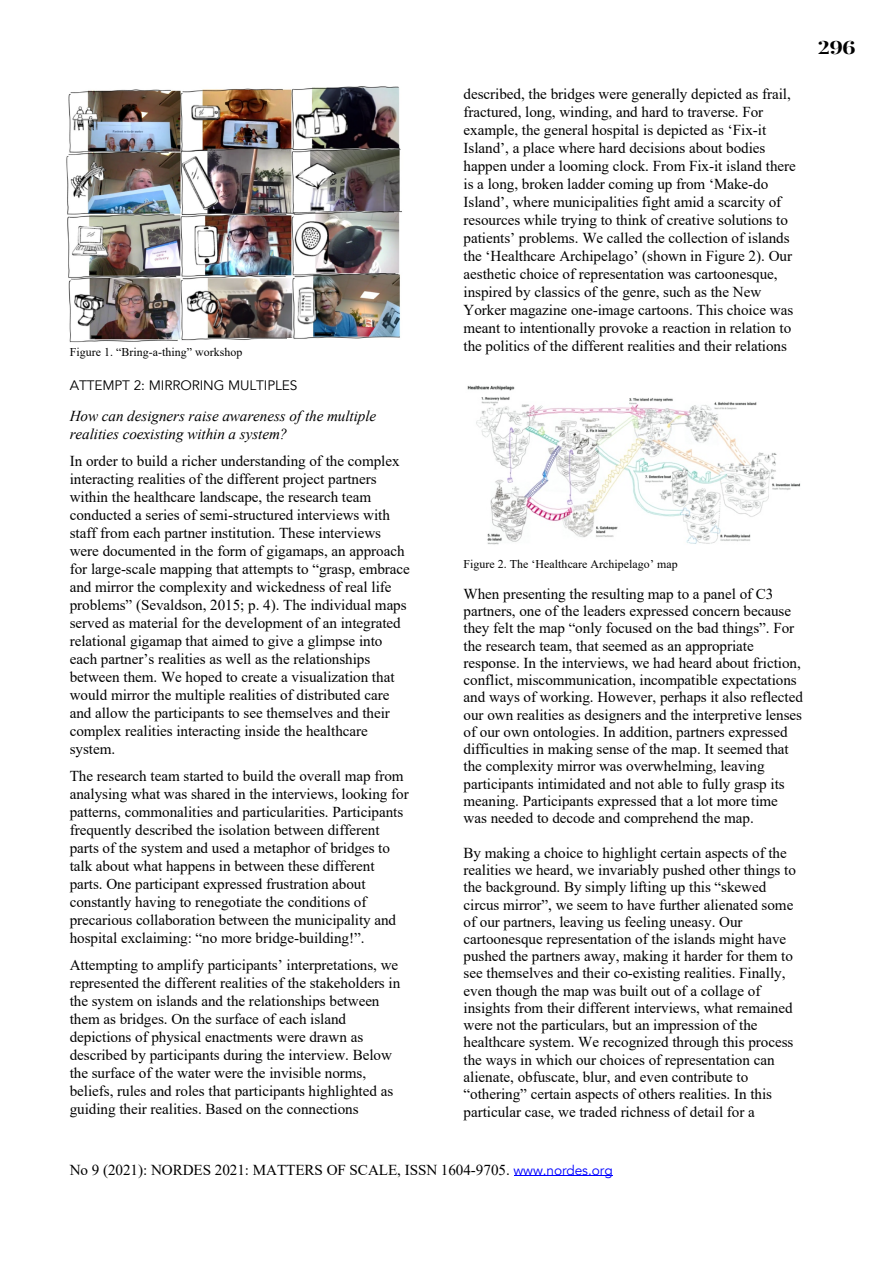
<style>
.page{position:relative;width:894px;height:1263px;background:#fff}
.page>*{position:absolute;margin:0;border:0;box-sizing:border-box;transform-origin:0 0}
.t1{font:18px "Playfair Display";color:#000;scale:1.25 1}
.t2{font:15.15px/18px "Times New Roman";letter-spacing:-.005em;color:#000}
.t3{font:italic 15.15px/18px "Times New Roman";letter-spacing:-.005em;color:#000}
.t4{font:13.65px "Avenir";letter-spacing:-.01em;color:#000}
.t5{font:11.85px "Times New Roman";letter-spacing:.005em;color:#000}
.s1{font-family:"Avenir";font-size:13.65px;color:#00f}
</style>
<div class="page">
<hr style="left:513px;top:1175px;width:99px;height:1px;background:#00f">
<img style="left:467px;top:385px;width:334px;height:160px">
<img style="left:66px;top:86px;width:336px;height:256px">
<p class="t5" style="left:70px;top:343px;width:174px">Figure 1. “Bring-a-thing” workshop</p>
<p class="t4" style="left:70px;top:377px;width:229px">ATTEMPT 2: MIRRORING MULTIPLES</p>
<p class="t3" style="left:70px;top:406px;width:308px">How can designers raise awareness of the multiple realities coexisting within a system?</p>
<p class="t2" style="left:70px;top:451px;width:341px">In order to build a richer understanding of the complex interacting realities of the different project partners within the healthcare landscape, the research team conducted a series of semi-structured interviews with staff from each partner institution. These interviews were documented in the form of gigamaps, an approach for large-scale mapping that attempts to “grasp, embrace and mirror the complexity and wickedness of real life problems” (Sevaldson, 2015; p. 4). The individual maps served as material for the development of an integrated relational gigamap that aimed to give a glimpse into each partner’s realities as well as the relationships between them. We hoped to create a visualization that would mirror the multiple realities of distributed care and allow the participants to see themselves and their complex realities interacting inside the healthcare system.</p>
<p class="t2" style="left:70px;top:766px;width:340px">The research team started to build the overall map from analysing what was shared in the interviews, looking for patterns, commonalities and particularities. Participants frequently described the isolation between different parts of the system and used a metaphor of bridges to talk about what happens in between these different parts. One participant expressed frustration about constantly having to renegotiate the conditions of precarious collaboration between the municipality and hospital exclaiming: “no more bridge-building!”.</p>
<p class="t2" style="left:70px;top:955px;width:332px">Attempting to amplify participants’ interpretations, we represented the different realities of the stakeholders in the system on islands and the relationships between them as bridges. On the surface of each island depictions of physical enactments were drawn as described by participants during the interview. Below the surface of the water were the invisible norms, beliefs, rules and roles that participants highlighted as guiding their realities. Based on the connections</p>
<p class="t2" style="left:463px;top:84px;width:334px">described, the bridges were generally depicted as frail, fractured, long, winding, and hard to traverse. For example, the general hospital is depicted as ‘Fix-it Island’, a place where hard decisions about bodies happen under a looming clock. From Fix-it island there is a long, broken ladder coming up from ‘Make-do Island’, where municipalities fight amid a scarcity of resources while trying to think of creative solutions to patients’ problems. We called the collection of islands the ‘Healthcare Archipelago’ (shown in Figure 2). Our aesthetic choice of representation was cartoonesque, inspired by classics of the genre, such as the New Yorker magazine one-image cartoons. This choice was meant to intentionally provoke a reaction in relation to the politics of the different realities and their relations</p>
<p class="t1" style="left:817px;top:33px;width:32px">296</p>
<p class="t5" style="left:463px;top:556px;width:215px">Figure 2. The ‘Healthcare Archipelago’ map</p>
<p class="t2" style="left:463px;top:584px;width:341px;line-height:17.2px">When presenting the resulting map to a panel of C3 partners, one of the leaders expressed concern because they felt the map “only focused on the bad things”. For the research team, that seemed as an appropriate response. In the interviews, we had heard about friction, conflict, miscommunication, incompatible expectations and ways of working. However, perhaps it also reflected our own realities as designers and the interpretive lenses of our own ontologies. In addition, partners expressed difficulties in making sense of the map. It seemed that the complexity mirror was overwhelming, leaving participants intimidated and not able to fully grasp its meaning. Participants expressed that a lot more time was needed to decode and comprehend the map.</p>
<p class="t2" style="left:463px;top:843px;width:334px;line-height:17.2px">By making a choice to highlight certain aspects of the realities we heard, we invariably pushed other things to the background. By simply lifting up this “skewed circus mirror”, we seem to have further alienated some of our partners, leaving us feeling uneasy. Our cartoonesque representation of the islands might have pushed the partners away, making it harder for them to see themselves and their co-existing realities. Finally, even though the map was built out of a collage of insights from their different interviews, what remained were not the particulars, but an impression of the healthcare system. We recognized through this process the ways in which our choices of representation can alienate, obfuscate, blur, and even contribute to “othering” certain aspects of others realities. In this particular case, we traded richness of detail for a</p>
<p class="t2" style="left:70px;top:1160px;width:544px">No 9 (2021): NORDES 2021: MATTERS OF SCALE, ISSN 1604-9705. <span class="s1">www.nordes.org</span></p>
</div>
